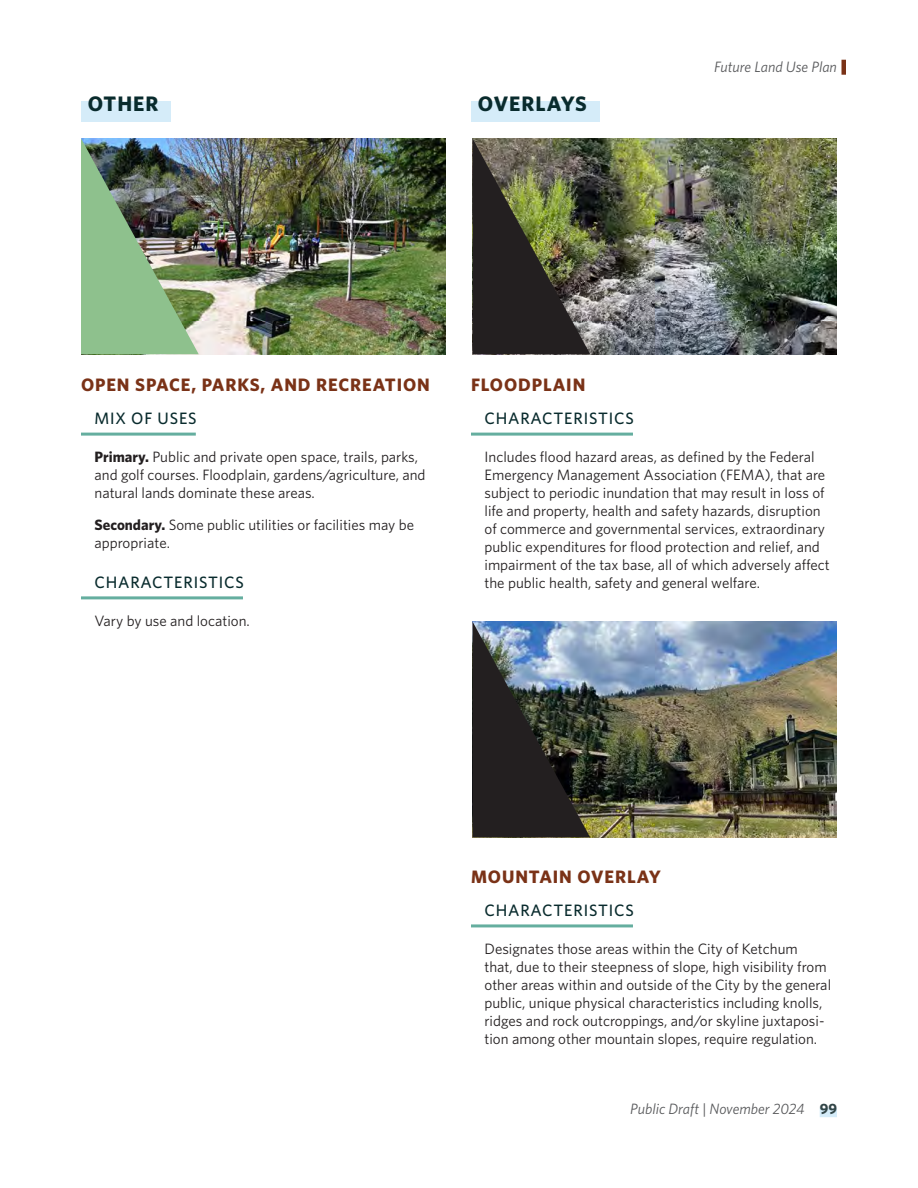
<style>
.page{position:relative;width:918px;height:1188px;background:#fff}
.page>*{position:absolute;margin:0;border:0;box-sizing:border-box;transform-origin:0 0}
.Heading_3{font:700 21px "Whitney";letter-spacing:.05em;color:#092b2d}
.Heading_4{font:700 18px "Whitney";letter-spacing:.05em;color:#7a3217}
.Heading_5{font:500 16.5px "Whitney";letter-spacing:.05em;color:#092b2d}
.Body_Text_2{font:15px/18px "Whitney";color:#231f20}
.t1{font:italic 15px "Whitney";color:#57585a}
.s1{font-weight:700}
.s2{font-weight:700;font-style:normal;color:#324547}
</style>
<div class="page">
<hr style="left:842px;top:60px;width:4px;height:15px;background:#7a3217">
<div style="left:820px;top:1108px;width:17px;height:9px;background:#d5ecf9"></div>
<div style="left:81px;top:101px;width:90px;height:21px;background:#d5ecf9"></div>
<hr style="left:81px;top:433px;width:115px;height:3px;background:#65ae9f">
<hr style="left:81px;top:596px;width:162px;height:3px;background:#65ae9f">
<img style="left:199px;top:138px;width:247px;height:216px">
<img style="left:590px;top:138px;width:247px;height:216px">
<img style="left:590px;top:621px;width:247px;height:216px">
<div style="left:471px;top:101px;width:128px;height:21px;background:#d5ecf9"></div>
<hr style="left:471px;top:433px;width:162px;height:3px;background:#65ae9f">
<hr style="left:471px;top:924px;width:162px;height:3px;background:#65ae9f">
<img style="left:81px;top:138px;width:118px;height:216px">
<img style="left:472px;top:138px;width:118px;height:216px">
<img style="left:472px;top:621px;width:118px;height:216px">
<p class="Heading_3" style="left:88px;top:90px;width:72px">OTHER</p>
<p class="Heading_3" style="left:478px;top:90px;width:111px">OVERLAYS</p>
<p class="t1" style="left:714px;top:57px;width:124px">Future Land Use Plan</p>
<p class="Heading_4" style="left:81px;top:372px;width:351px">OPEN SPACE, PARKS, AND RECREATION</p>
<p class="Heading_5" style="left:94px;top:407px;width:104px">MIX OF USES</p>
<p class="Body_Text_2" style="left:94px;top:448px;width:333px"><span class="s1">Primary.</span> Public and private open space, trails, parks, and golf courses. Floodplain, gardens/agriculture, and natural lands dominate these areas.</p>
<p class="Body_Text_2" style="left:94px;top:515px;width:321px"><span class="s1">Secondary.</span> Some public utilities or facilities may be appropriate.</p>
<p class="Heading_5" style="left:94px;top:571px;width:151px">CHARACTERISTICS</p>
<p class="Body_Text_2" style="left:94px;top:612px;width:157px">Vary by use and location.</p>
<p class="Heading_4" style="left:471px;top:372px;width:116px">FLOODPLAIN</p>
<p class="Heading_5" style="left:484px;top:407px;width:151px">CHARACTERISTICS</p>
<p class="Body_Text_2" style="left:484px;top:448px;width:347px">Includes flood hazard areas, as defined by the Federal Emergency Management Association (FEMA), that are subject to periodic inundation that may result in loss of life and property, health and safety hazards, disruption of commerce and governmental services, extraordinary public expenditures for flood protection and relief, and impairment of the tax base, all of which adversely affect the public health, safety and general welfare.</p>
<p class="Heading_4" style="left:471px;top:864px;width:191px">MOUNTAIN OVERLAY</p>
<p class="Heading_5" style="left:484px;top:899px;width:151px">CHARACTERISTICS</p>
<p class="Body_Text_2" style="left:484px;top:940px;width:348px">Designates those areas within the City of Ketchum<br>that, due to their steepness of slope, high visibility from other areas within and outside of the City by the general public, unique physical characteristics including knolls, ridges and rock outcroppings, and/or skyline juxtaposi&shy;tion among other mountain slopes, require regulation.</p>
<p class="t1" style="left:630px;top:1099px;width:208px">Public Draft | November 2024 <span class="s2">99</span></p>
</div>
